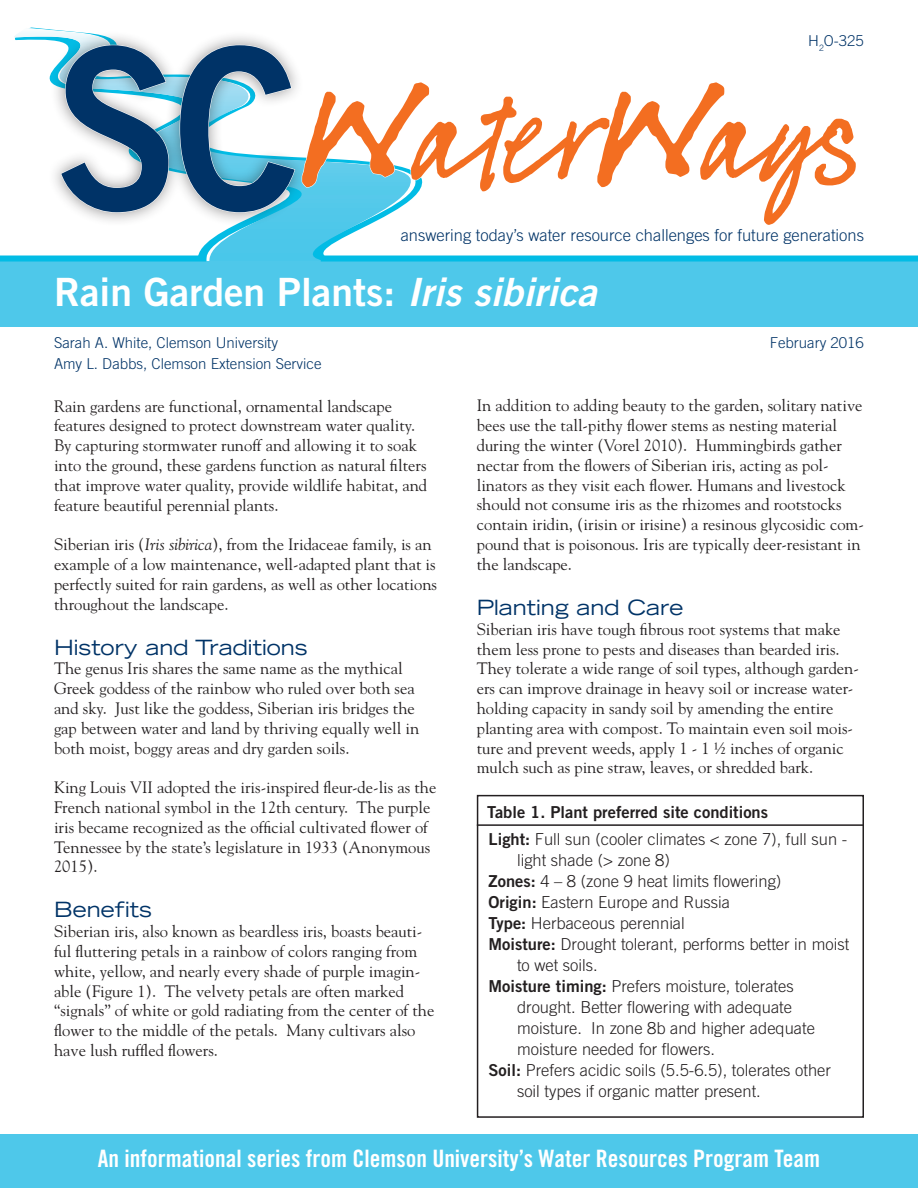
<style>
.page{position:relative;width:918px;height:1188px;background:#fff}
.page>*{position:absolute;margin:0;border:0;box-sizing:border-box;transform-origin:0 0}
.t1{font:225px "Trade Gothic LT Std Bd 2";color:#003367;scale:.91 1}
.t2{font:82.5px "FG Saga";letter-spacing:-.01em;color:#f36e21}
.copy{font:39px "Trade Gothic LT Std Bd 2";color:#fff}
.t3{font:24px "Trade Gothic LT Std Bd Cn 20";color:#fff}
.t4{font:expanded 21px "Trade Gothic LT Std";color:#003367}
.t5{font:16.5px/19.8px "Goudy";color:#231f20}
.copy-2{font:300 16.5px/21px "Trade Gothic LT Std";color:#231f20}
.copy-3{font:300 16.5px "Trade Gothic LT Std";color:#003367}
.copy-4{font:16.5px "Trade Gothic LT Std Bd 2";color:#231f20}
.copy-5{font:300 15px "Trade Gothic LT Std";color:#003367}
.s1{font-size:120px}
.s2{font-family:"Trade Gothic LT Std Bd 2 Obl"}
.s3{font-style:italic}
.s4{font-family:"Trade Gothic LT Std Bd 2";font-weight:400}
</style>
<div class="page">
<svg style="left:0;top:28px;width:444px;height:234px"></svg>
<div style="left:0;top:262px;width:918px;height:65px;background:#4ec8ea"></div>
<div style="left:0;top:256px;width:206px;height:6px;background:#02bce5"></div>
<div style="left:321px;top:256px;width:597px;height:6px;background:#02bce5"></div>
<div style="left:0;top:1134px;width:918px;height:54px;background:#4ec8ea"></div>
<div style="left:47px;top:30px;width:262px;height:197px;background:#231f20;opacity:.5"></div>
<svg style="left:60px;top:45px;width:109px;height:168px"></svg>
<svg style="left:179px;top:45px;width:116px;height:168px"></svg>
<svg style="left:301px;top:82px;width:143px;height:144px"></svg>
<div style="left:477px;top:795px;width:387px;height:323px;border:2px solid #231f20"></div>
<hr style="left:477px;top:824px;width:387px;height:2px;background:#231f20">
<p class="copy-5" style="left:808px;top:32px;width:57px">H<sub>2</sub>O-325</p>
<p class="t1" style="left:54px;top:-10px;width:271px">SC</p>
<p class="t2" style="left:301px;top:98px;width:566px"><span class="s1">W</span>ater<span class="s1">W</span>ays</p>
<p class="copy-3" style="left:401px;top:226px;width:465px">answering today’s water resource challenges for future generations</p>
<p class="copy" style="left:54px;top:268px;width:544px">Rain Garden Plants: <span class="s2">Iris sibirica</span></p>
<p class="copy-5" style="left:54px;top:334px;width:226px">Sarah A. White, Clemson University</p>
<p class="copy-5" style="left:54px;top:355px;width:269px">Amy L. Dabbs, Clemson Extension Service</p>
<p class="copy-5" style="left:770px;top:334px;width:96px">February 2016</p>
<p class="t5" style="left:54px;top:395px;width:375px">Rain gardens are functional, ornamental landscape features designed to protect downstream water quality.<br>By capturing stormwater runoff and allowing it to soak into the ground, these gardens function as natural filters that improve water quality, provide wildlife habitat, and feature beautiful perennial plants.</p>
<p class="t5" style="left:54px;top:534px;width:385px">Siberian iris (<span class="s3">Iris sibirica</span>), from the Iridaceae family, is an example of a low maintenance, well-adapted plant that is perfectly suited for rain gardens, as well as other locations throughout the landscape.</p>
<p class="t4" style="left:54px;top:633px;width:255px">History and Traditions</p>
<p class="t5" style="left:54px;top:658px;width:367px">The genus Iris shares the same name as the mythical Greek goddess of the rainbow who ruled over both sea and sky. Just like the goddess, Siberian iris bridges the gap between water and land by thriving equally well in both moist, boggy areas and dry garden soils.</p>
<p class="t5" style="left:54px;top:777px;width:384px">King Louis VII adopted the iris-inspired fleur-de-lis as the French national symbol in the 12th century. The purple iris became recognized as the official cultivated flower of Tennessee by the state’s legislature in 1933 (Anonymous 2015).</p>
<p class="t4" style="left:54px;top:896px;width:100px">Benefits</p>
<p class="t5" style="left:54px;top:921px;width:382px">Siberian iris, also known as beardless iris, boasts beauti&shy;ful fluttering petals in a rainbow of colors ranging from white, yellow, and nearly every shade of purple imagin&shy;able (Figure 1). The velvety petals are often marked “signals” of white or gold radiating from the center of the flower to the middle of the petals. Many cultivars also have lush ruffled flowers.</p>
<p class="t5" style="left:477px;top:395px;width:389px">In addition to adding beauty to the garden, solitary native bees use the tall-pithy flower stems as nesting material during the winter (Vorel 2010). Hummingbirds gather nectar from the flowers of Siberian iris, acting as pol&shy;linators as they visit each flower. Humans and livestock should not consume iris as the rhizomes and rootstocks contain iridin, (irisin or irisine) a resinous glycosidic com&shy;pound that is poisonous. Iris are typically deer-resistant in the landscape.</p>
<p class="t4" style="left:477px;top:594px;width:208px">Planting and Care</p>
<p class="t5" style="left:477px;top:619px;width:384px">Siberian iris have tough fibrous root systems that make them less prone to pests and diseases than bearded iris.<br>They tolerate a wide range of soil types, although garden&shy;ers can improve drainage in heavy soil or increase water&shy;holding capacity in sandy soil by amending the entire planting area with compost. To maintain even soil mois&shy;ture and prevent weeds, apply 1 - 1 ½ inches of organic mulch such as pine straw, leaves, or shredded bark.</p>
<p class="copy-4" style="left:487px;top:801px;width:283px">Table 1. Plant preferred site conditions</p>
<p class="copy-2" style="left:517px;top:829px;width:332px;text-indent:-28px"><span class="s4">Light:</span> Full sun (cooler climates &lt; zone 7), full sun - light shade (&gt; zone 8)</p>
<p class="copy-2" style="left:489px;top:871px;width:294px"><span class="s4">Zones:</span> 4 – 8 (zone 9 heat limits flowering)</p>
<p class="copy-2" style="left:489px;top:892px;width:243px"><span class="s4">Origin:</span> Eastern Europe and Russia</p>
<p class="copy-2" style="left:489px;top:913px;width:198px"><span class="s4">Type:</span> Herbaceous perennial</p>
<p class="copy-2" style="left:517px;top:934px;width:334px;text-indent:-28px"><span class="s4">Moisture:</span> Drought tolerant, performs better in moist to wet soils.</p>
<p class="copy-2" style="left:517px;top:976px;width:300px;text-indent:-28px"><span class="s4">Moisture timing:</span> Prefers moisture, tolerates drought. Better flowering with adequate moisture. In zone 8b and higher adequate moisture needed for flowers.</p>
<p class="copy-2" style="left:517px;top:1060px;width:315px;text-indent:-28px"><span class="s4">Soil:</span> Prefers acidic soils (5.5-6.5), tolerates other soil types if organic matter present.</p>
<p class="t3" style="left:98px;top:1144px;width:724px">An informational series from Clemson University’s Water Resources Program Team</p>
</div>
